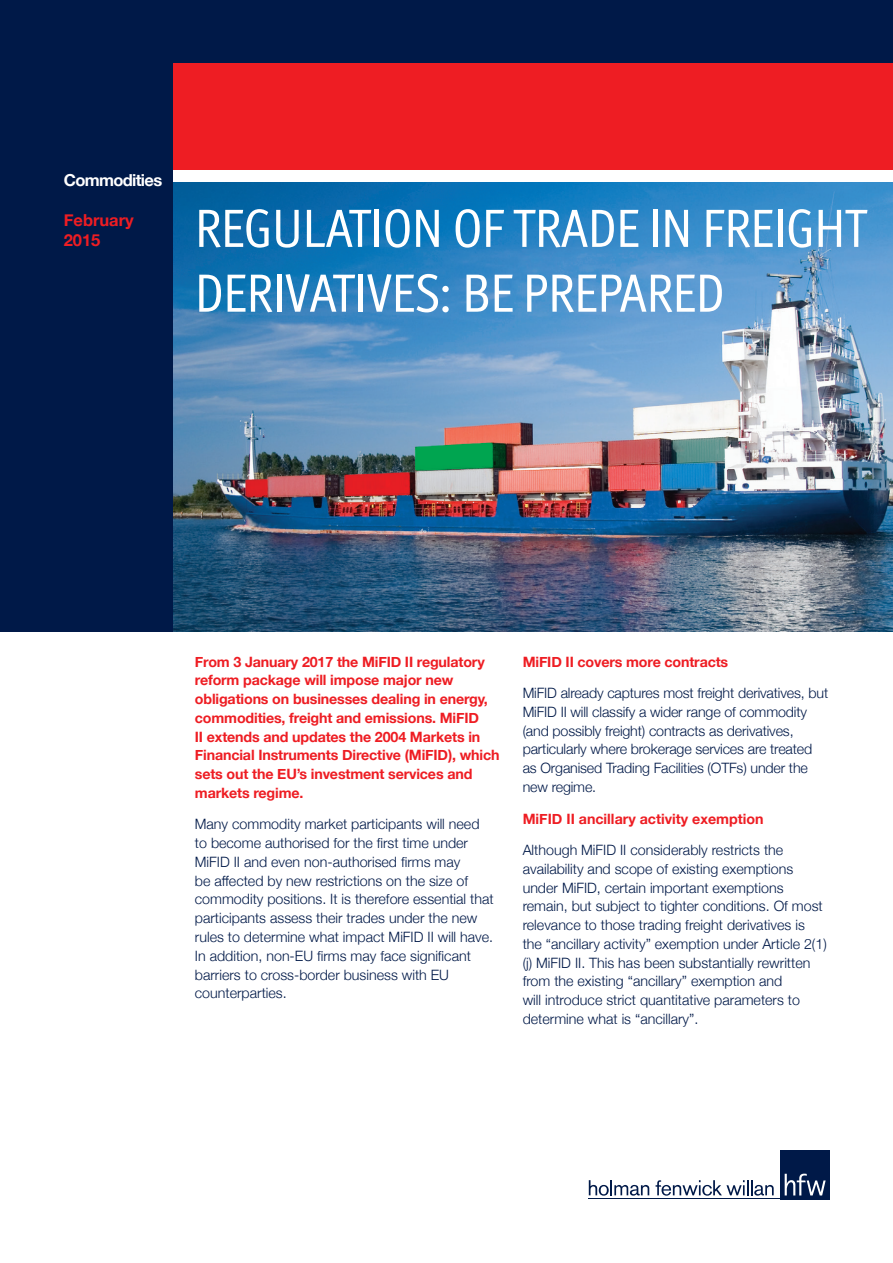
<style>
.page{position:relative;width:893px;height:1263px;background:#fff}
.page>*{position:absolute;margin:0;border:0;box-sizing:border-box;transform-origin:0 0}
.t1{font:54px/64.8px "Officina Display ITC";letter-spacing:-.01em;color:#fff}
.t2{font:700 16.5px/19.8px "Helvetica Neue";color:#ee1d23}
.t3{font:700 16.5px "Helvetica Neue";letter-spacing:-.04em;color:#fff}
.t4{font:300 14.25px/18.8px "Helvetica Neue";color:#001948}
.t5{font:700 14.25px/18.8px "Helvetica Neue";letter-spacing:-.01em;color:#ee1d23}
</style>
<div class="page">
<div style="left:0;top:0;width:893px;height:631px;background:#001948"></div>
<div style="left:780px;top:1150px;width:49px;height:49px;background:#001948"></div>
<svg style="left:589px;top:1180px;width:60px;height:16px"></svg>
<svg style="left:656px;top:1180px;width:118px;height:16px"></svg>
<svg style="left:785px;top:1174px;width:41px;height:21px"></svg>
<hr style="left:588px;top:1198px;width:241px;height:1px;background:#001948">
<div style="left:174px;top:170px;width:719px;height:13px;background:#fff"></div>
<img style="left:174px;top:183px;width:719px;height:448px">
<div style="left:174px;top:64px;width:719px;height:106px;background:#ee1d23"></div>
<p class="t3" style="left:64px;top:167px;width:100px">Commodities</p>
<p class="t2" style="left:64px;top:210px;width:71px">February<br>2015</p>
<h1 class="t1" style="left:195px;top:195px;width:674px">REGULATION OF TRADE IN FREIGHT<br>DERIVATIVES: BE PREPARED</h1>
<p class="t5" style="left:195px;top:652px;width:306px">From 3 January 2017 the MiFID II regulatory reform package will impose major new obligations on businesses dealing in energy, commodities, freight and emissions. MiFID<br>II extends and updates the 2004 Markets in Financial Instruments Directive (MiFID), which sets out the EU’s investment services and markets regime.</p>
<p class="t4" style="left:195px;top:814px;width:300px">Many commodity market participants will need to become authorised for the first time under MiFID II and even non-authorised firms may<br>be affected by new restrictions on the size of commodity positions. It is therefore essential that participants assess their trades under the new rules to determine what impact MiFID II will have.<br>In addition, non-EU firms may face significant barriers to cross-border business with EU counterparties.</p>
<p class="t5" style="left:523px;top:653px;width:207px">MiFID II covers more contracts</p>
<p class="t4" style="left:523px;top:683px;width:307px">MiFID already captures most freight derivatives, but MiFID II will classify a wider range of commodity (and possibly freight) contracts as derivatives, particularly where brokerage services are treated as Organised Trading Facilities (OTFs) under the new regime.</p>
<p class="t5" style="left:523px;top:809px;width:243px">MiFID II ancillary activity exemption</p>
<p class="t4" style="left:523px;top:840px;width:306px">Although MiFID II considerably restricts the availability and scope of existing exemptions under MiFID, certain important exemptions remain, but subject to tighter conditions. Of most relevance to those trading freight derivatives is the “ancillary activity” exemption under Article 2(1) (j) MiFID II. This has been substantially rewritten from the existing “ancillary” exemption and<br>will introduce strict quantitative parameters to determine what is “ancillary”.</p>
</div>
